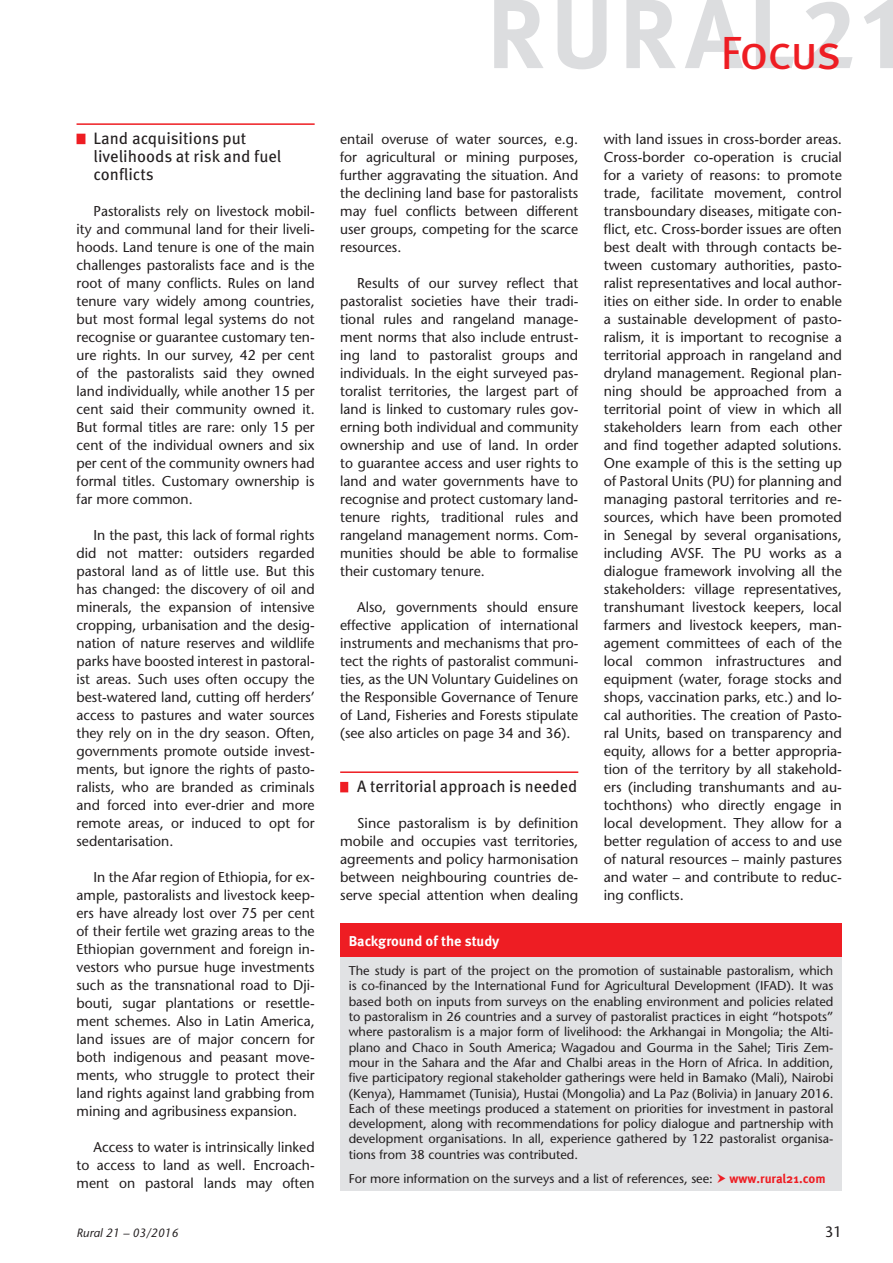
<style>
.page{position:relative;width:893px;height:1263px;background:#fff}
.page>*{position:absolute;margin:0;border:0;box-sizing:border-box;transform-origin:0 0}
.t1{font:46.5px "Meta Pro";letter-spacing:-.04em;color:#ee1d23}
.t2{font:16.5px/18px "Meta Pro";color:#231f20}
.t3{font:500 15px "Stone Sans Std";color:#231f20}
.t4{font:500 14.25px/18px "Stone Sans Std";color:#231f20;text-align:justify}
.t5{font:700 14.25px "Meta Pro";color:#fff}
.t6{font:500 12.75px/15.3px "Stone Sans Std";color:#231f20;text-align:justify}
.t7{font:700 12.75px "Meta Pro";color:#ee1d23}
.t8{font:italic 500 12px "Stone Sans Std";color:#231f20}
</style>
<div class="page">
<svg style="left:494px;top:0;width:399px;height:69px"></svg>
<hr style="left:77px;top:123px;width:238px;height:2px;background:#ee1d23">
<div style="left:77px;top:134px;width:8px;height:10px;background:#ee1d23"></div>
<hr style="left:340px;top:771px;width:238px;height:2px;background:#ee1d23">
<div style="left:340px;top:782px;width:8px;height:10px;background:#ee1d23"></div>
<div style="left:340px;top:923px;width:502px;height:34px;background:#ee1d23"></div>
<div style="left:340px;top:957px;width:502px;height:234px;background:#e1e2e4"></div>
<p class="t2" style="left:94px;top:130px;width:189px">Land acquisitions put livelihoods at risk and fuel conflicts</p>
<p class="t4" style="left:77px;top:202px;width:240px;text-indent:17px">Pastoralists rely on livestock mobil&shy;ity and communal land for their liveli&shy;hoods. Land tenure is one of the main challenges pastoralists face and is the root of many conflicts. Rules on land tenure vary widely among countries, but most formal legal systems do not recognise or guarantee customary ten&shy;ure rights. In our survey, 42 per cent of the pastoralists said they owned land individually, while another 15 per cent said their community owned it.<br>But formal titles are rare: only 15 per cent of the individual owners and six per cent of the community owners had formal titles. Customary ownership is far more common.</p>
<p class="t4" style="left:77px;top:526px;width:240px;text-indent:17px">In the past, this lack of formal rights did not matter: outsiders regarded pastoral land as of little use. But this has changed: the discovery of oil and minerals, the expansion of intensive cropping, urbanisation and the desig&shy;nation of nature reserves and wildlife parks have boosted interest in pastoral&shy;ist areas. Such uses often occupy the best-watered land, cutting off herders’ access to pastures and water sources they rely on in the dry season. Often, governments promote outside invest&shy;ments, but ignore the rights of pasto&shy;ralists, who are branded as criminals and forced into ever-drier and more remote areas, or induced to opt for sedentarisation.</p>
<p class="t4" style="left:77px;top:868px;width:240px;text-indent:17px">In the Afar region of Ethiopia, for ex&shy;ample, pastoralists and livestock keep&shy;ers have already lost over 75 per cent of their fertile wet grazing areas to the Ethiopian government and foreign in&shy;vestors who pursue huge investments such as the transnational road to Dji&shy;bouti, sugar plantations or resettle&shy;ment schemes. Also in Latin America, land issues are of major concern for both indigenous and peasant move&shy;ments, who struggle to protect their land rights against land grabbing from mining and agribusiness expansion.</p>
<p class="t4" style="left:77px;top:1138px;width:240px;text-indent:17px">Access to water is intrinsically linked to access to land as well. Encroach&shy;ment on pastoral lands may often</p>
<h1 class="t1" style="left:720px;top:23px;width:123px">Focus</h1>
<p class="t4" style="left:340px;top:130px;width:240px">entail overuse of water sources, e.g. for agricultural or mining purposes, further aggravating the situation. And the declining land base for pastoralists may fuel conflicts between different user groups, competing for the scarce resources.</p>
<p class="t4" style="left:340px;top:274px;width:240px;text-indent:17px">Results of our survey reflect that pastoralist societies have their tradi&shy;tional rules and rangeland manage&shy;ment norms that also include entrust&shy;ing land to pastoralist groups and individuals. In the eight surveyed pas&shy;toralist territories, the largest part of land is linked to customary rules gov&shy;erning both individual and community ownership and use of land. In order to guarantee access and user rights to land and water governments have to recognise and protect customary land&shy;tenure rights, traditional rules and rangeland management norms. Com&shy;munities should be able to formalise their customary tenure.</p>
<p class="t4" style="left:340px;top:598px;width:240px;text-indent:17px">Also, governments should ensure effective application of international instruments and mechanisms that pro&shy;tect the rights of pastoralist communi&shy;ties, as the UN Voluntary Guidelines on the Responsible Governance of Tenure of Land, Fisheries and Forests stipulate (see also articles on page 34 and 36).</p>
<p class="t2" style="left:357px;top:778px;width:222px">A territorial approach is needed</p>
<p class="t4" style="left:340px;top:814px;width:240px;text-indent:17px">Since pastoralism is by definition mobile and occupies vast territories, agreements and policy harmonisation between neighbouring countries de&shy;serve special attention when dealing</p>
<p class="t4" style="left:604px;top:130px;width:240px">with land issues in cross-border areas.<br>Cross-border co-operation is crucial for a variety of reasons: to promote trade, facilitate movement, control transboundary diseases, mitigate con&shy;flict, etc. Cross-border issues are often best dealt with through contacts be&shy;tween customary authorities, pasto&shy;ralist representatives and local author&shy;ities on either side. In order to enable a sustainable development of pasto&shy;ralism, it is important to recognise a territorial approach in rangeland and dryland management. Regional plan&shy;ning should be approached from a territorial point of view in which all stakeholders learn from each other and find together adapted solutions.<br>One example of this is the setting up of Pastoral Units (PU) for planning and managing pastoral territories and re&shy;sources, which have been promoted in Senegal by several organisations, including AVSF. The PU works as a dialogue framework involving all the stakeholders: village representatives, transhumant livestock keepers, local farmers and livestock keepers, man&shy;agement committees of each of the local common infrastructures and equipment (water, forage stocks and shops, vaccination parks, etc.) and lo&shy;cal authorities. The creation of Pasto&shy;ral Units, based on transparency and equity, allows for a better appropria&shy;tion of the territory by all stakehold&shy;ers (including transhumants and au&shy;tochthons) who directly engage in local development. They allow for a better regulation of access to and use of natural resources – mainly pastures and water – and contribute to reduc&shy;ing conflicts.</p>
<p class="t5" style="left:349px;top:932px;width:152px">Background of the study</p>
<p class="t6" style="left:349px;top:963px;width:486px">The study is part of the project on the promotion of sustainable pastoralism, which is co-financed by the International Fund for Agricultural Development (IFAD). It was based both on inputs from surveys on the enabling environment and policies related to pastoralism in 26 countries and a survey of pastoralist practices in eight “hotspots” where pastoralism is a major form of livelihood: the Arkhangai in Mongolia; the Alti&shy;plano and Chaco in South America; Wagadou and Gourma in the Sahel; Tiris Zem&shy;mour in the Sahara and the Afar and Chalbi areas in the Horn of Africa. In addition, five participatory regional stakeholder gatherings were held in Bamako (Mali), Nairobi (Kenya), Hammamet (Tunisia), Hustai (Mongolia) and La Paz (Bolivia) in January 2016.<br>Each of these meetings produced a statement on priorities for investment in pastoral development, along with recommendations for policy dialogue and partnership with development organisations. In all, experience gathered by 122 pastoralist organisa&shy;tions from 38 countries was contributed.</p>
<p class="t6" style="left:349px;top:1170px;width:366px">For more information on the surveys and a list of references, see:</p>
<p class="t7" style="left:729px;top:1170px;width:98px">www.rural21.com</p>
<p class="t8" style="left:77px;top:1226px;width:103px">Rural 21 – 03/2016</p>
<p class="t3" style="left:825px;top:1223px;width:19px">31</p>
</div>
